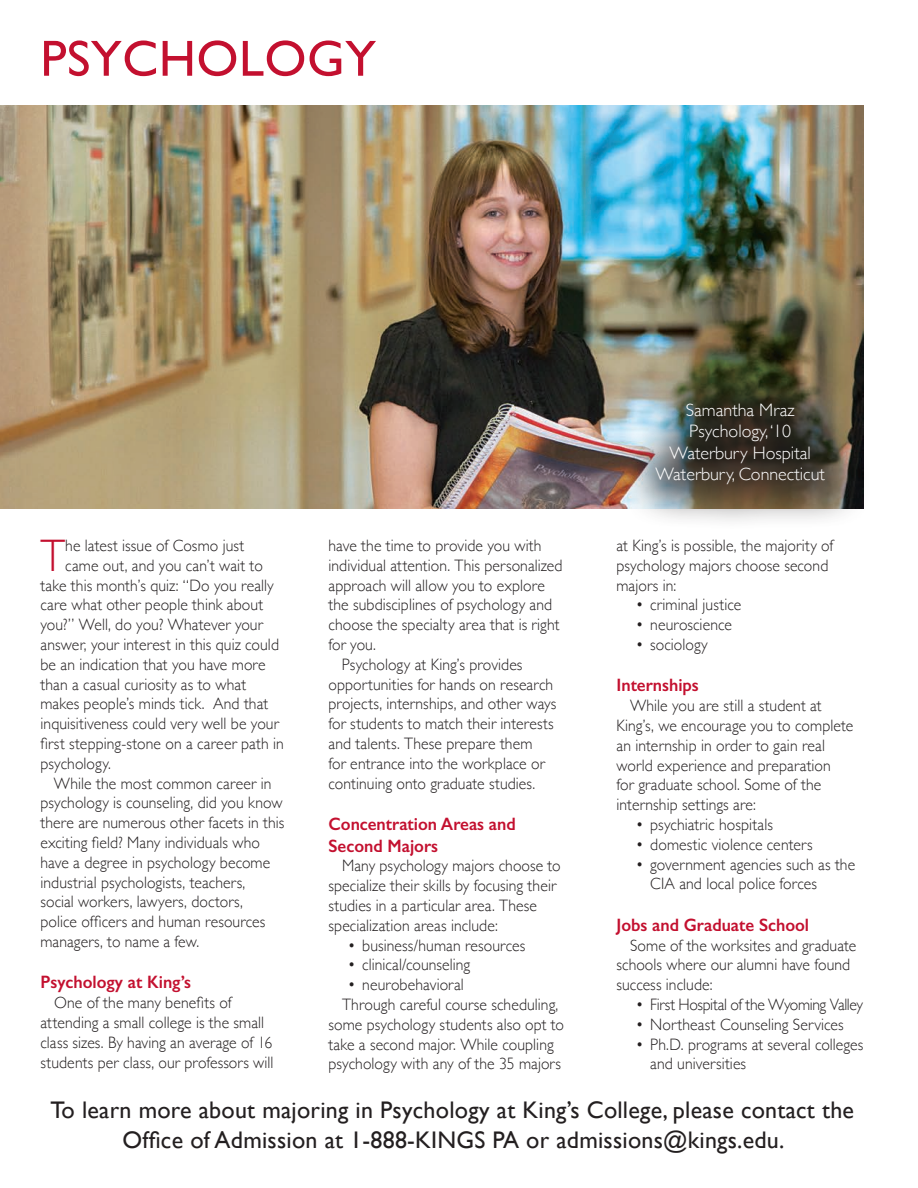
<style>
.page{position:relative;width:918px;height:1188px;background:#fff}
.page>*{position:absolute;margin:0;border:0;box-sizing:border-box;transform-origin:0 0}
.t1{font:51px "Gill Sans";letter-spacing:.01em;color:#c3102f}
.Body_Copy{font:300 45.6px "Gill Sans";color:#c3102f;scale:.95 1}
.t2{font:24px/30px "Gill Sans";letter-spacing:.01em;color:#231f20;text-align:center}
.Body_Copy_Headers{font:600 18px/21.6px "Gill Sans";color:#c3102f;scale:.95 1}
.t3{font:300 18px/21.6px "Gill Sans";color:#fff;text-align:center}
.Body_Copy-2{font:300 16.5px/19.8px "Gill Sans";letter-spacing:.005em;color:#231f20;scale:.95 1}
.Bulleted_Items{font:300 16.5px/19.8px "Gill Sans";letter-spacing:.005em;color:#231f20;scale:.95 1}
.Bulleted_Items-2{font:300 16.5px "Gill Sans";letter-spacing:-.025em;color:#231f20;scale:.95 1}
</style>
<div class="page">
<img style="left:0;top:106px;width:864px;height:402px">
<div style="left:619px;top:366px;width:253px;height:165px;background:#231f20;opacity:.75"></div>
<p class="t1" style="left:40px;top:29px;width:337px">PSYCHOLOGY</p>
<p class="t3" style="left:655px;top:398px;width:171px">Samantha Mraz<br>Psychology, ‘10<br>Waterbury Hospital<br>Waterbury, Connecticut</p>
<p class="Body_Copy" style="left:40px;top:520px;width:28px">T</p>
<p class="Body_Copy-2" style="left:65px;top:535px;width:190px">he latest issue of Cosmo just</p>
<p class="Body_Copy-2" style="left:616px;top:535px;width:230px">at King’s is possible, the majority of psychology majors choose second majors in:</p>
<p class="Bulleted_Items" style="left:636px;top:594px;width:113px">• criminal justice</p>
<p class="Bulleted_Items" style="left:636px;top:614px;width:103px">• neuroscience</p>
<p class="Bulleted_Items" style="left:636px;top:634px;width:77px">• sociology</p>
<p class="Body_Copy_Headers" style="left:616px;top:674px;width:88px">Internships</p>
<p class="Body_Copy-2" style="left:617px;top:695px;width:251px;text-indent:13px">While you are still a student at<br>King’s, we encourage you to complete an internship in order to gain real world experience and preparation<br>for graduate school. Some of the internship settings are:</p>
<p class="Bulleted_Items" style="left:636px;top:814px;width:146px">• psychiatric hospitals</p>
<p class="Bulleted_Items" style="left:636px;top:834px;width:188px">• domestic violence centers</p>
<p class="Bulleted_Items" style="left:650px;top:853px;width:217px;text-indent:-15px">• government agencies such as the<br>CIA and local police forces</p>
<p class="Body_Copy_Headers" style="left:616px;top:914px;width:204px">Jobs and Graduate School</p>
<p class="Body_Copy-2" style="left:617px;top:934px;width:254px;text-indent:13px">Some of the worksites and graduate schools where our alumni have found success include:</p>
<p class="Bulleted_Items-2" style="left:636px;top:992px;width:241px">• First Hospital of the Wyoming Valley</p>
<p class="Bulleted_Items" style="left:636px;top:1014px;width:221px">• Northeast Counseling Services</p>
<p class="Bulleted_Items" style="left:650px;top:1033px;width:226px;text-indent:-15px">• Ph.D. programs at several colleges and universities</p>
<p class="t2" style="left:51px;top:1094px;width:805px">To learn more about majoring in Psychology at King’s College, please contact the<br>Office of Admission at 1-888-KINGS PA or admissions@kings.edu.</p>
<p class="Body_Copy-2" style="left:328px;top:535px;width:248px">have the time to provide you with individual attention. This personalized approach will allow you to explore the subdisciplines of psychology and choose the specialty area that is right for you.</p>
<p class="Body_Copy-2" style="left:328px;top:654px;width:241px;text-indent:13px">Psychology at King’s provides opportunities for hands on research projects, internships, and other ways for students to match their interests and talents. These prepare them<br>for entrance into the workplace or continuing onto graduate studies.</p>
<p class="Body_Copy_Headers" style="left:328px;top:813px;width:199px">Concentration Areas and<br>Second Majors</p>
<p class="Body_Copy-2" style="left:329px;top:855px;width:246px;text-indent:13px">Many psychology majors choose to specialize their skills by focusing their studies in a particular area. These specialization areas include:</p>
<p class="Bulleted_Items" style="left:348px;top:934px;width:188px">• business/human resources</p>
<p class="Bulleted_Items" style="left:348px;top:954px;width:131px">• clinical/counseling</p>
<p class="Bulleted_Items" style="left:348px;top:974px;width:124px">• neurobehavioral</p>
<p class="Body_Copy-2" style="left:329px;top:994px;width:250px;text-indent:13px">Through careful course scheduling, some psychology students also opt to take a second major. While coupling psychology with any of the 35 majors</p>
<p class="Body_Copy-2" style="left:65px;top:555px;width:210px">came out, and you can’t wait to</p>
<p class="Body_Copy-2" style="left:40px;top:574px;width:247px">take this month’s quiz: “Do you really</p>
<p class="Body_Copy-2" style="left:40px;top:594px;width:236px">care what other people think about</p>
<p class="Body_Copy-2" style="left:40px;top:614px;width:236px">you?” Well, do you? Whatever your</p>
<p class="Body_Copy-2" style="left:40px;top:634px;width:253px">answer, your interest in this quiz could</p>
<p class="Body_Copy-2" style="left:40px;top:654px;width:239px">be an indication that you have more</p>
<p class="Body_Copy-2" style="left:40px;top:673px;width:218px">than a casual curiosity as to what</p>
<p class="Body_Copy-2" style="left:40px;top:693px;width:241px">makes people’s minds tick. And that</p>
<p class="Body_Copy-2" style="left:40px;top:713px;width:253px">inquisitiveness could very well be your</p>
<p class="Body_Copy-2" style="left:40px;top:733px;width:258px">first stepping-stone on a career path in</p>
<p class="Body_Copy-2" style="left:40px;top:753px;width:76px">psychology.</p>
<p class="Body_Copy-2" style="left:40px;top:772px;width:258px;text-indent:13px">While the most common career in psychology is counseling, did you know there are numerous other facets in this exciting field? Many individuals who have a degree in psychology become industrial psychologists, teachers,<br>social workers, lawyers, doctors,<br>police officers and human resources managers, to name a few.</p>
<p class="Body_Copy_Headers" style="left:40px;top:971px;width:160px">Psychology at King’s</p>
<p class="Body_Copy-2" style="left:41px;top:992px;width:247px;text-indent:13px">One of the many benefits of attending a small college is the small class sizes. By having an average of 16 students per class, our professors will</p>
</div>
